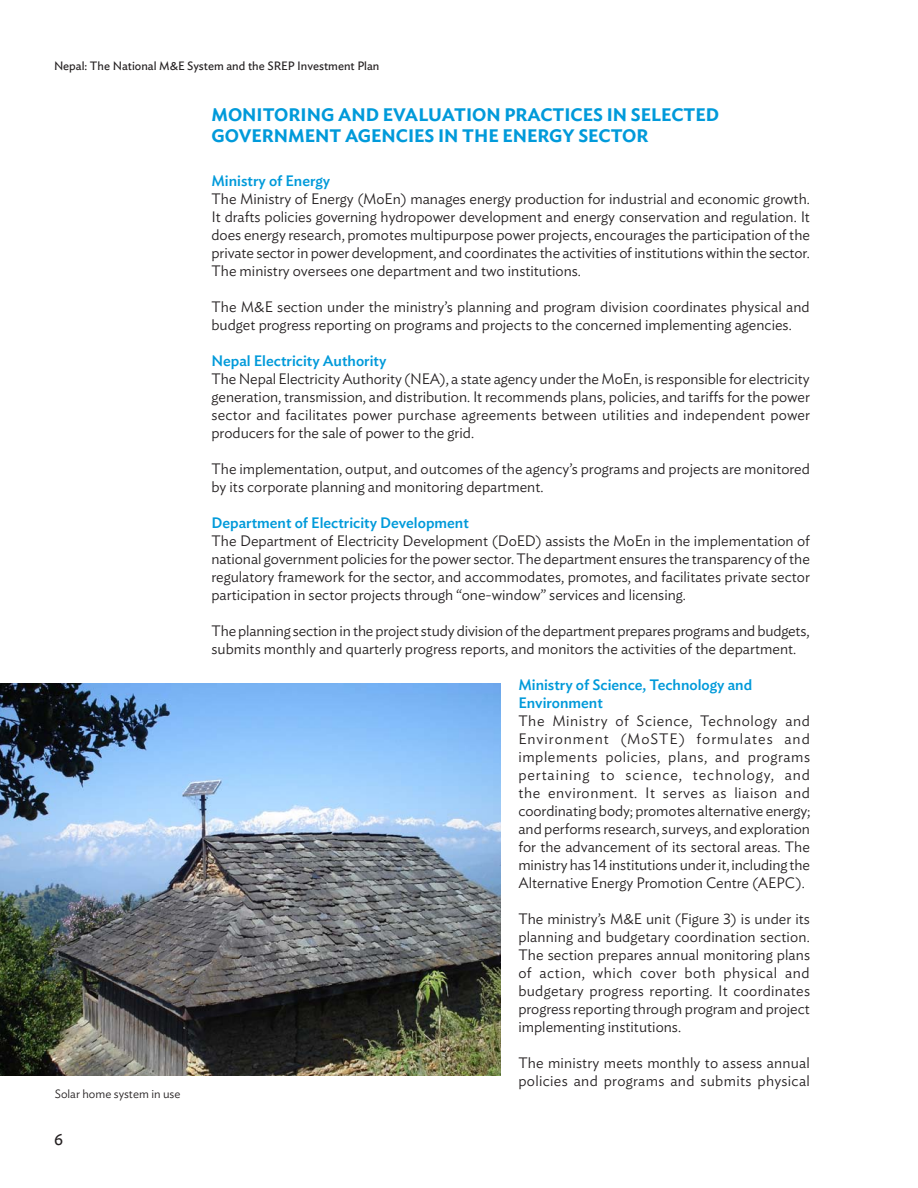
<style>
.page{position:relative;width:918px;height:1188px;background:#fff}
.page>*{position:absolute;margin:0;border:0;box-sizing:border-box;transform-origin:0 0}
.t1{font:600 18px/21.6px "Ideal Sans";color:#009ada}
.t2{font:16.5px "Ideal Sans";color:#231f20}
.BT{font:300 15px/18px "Ideal Sans";color:#231f20;text-align:justify}
.t3{font:500 15px/18px "Ideal Sans";color:#009ada}
.t4{font:12px "Ideal Sans";color:#231f20}
.table_source{font:300 12px "Ideal Sans";color:#231f20}
</style>
<div class="page">
<img style="left:0;top:684px;width:500px;height:392px">
<p class="t4" style="left:54px;top:57px;width:327px">Nepal: The National M&amp;E System and the SREP Investment Plan</p>
<h1 class="t1" style="left:211px;top:102px;width:509px">MONITORING AND EVALUATION PRACTICES IN SELECTED<br>GOVERNMENT AGENCIES IN THE ENERGY SECTOR</h1>
<h3 class="t3" style="left:211px;top:171px;width:120px">Ministry of Energy</h3>
<p class="BT" style="left:211px;top:189px;width:600px">The Ministry of Energy (MoEn) manages energy production for industrial and economic growth.<br>It drafts policies governing hydropower development and energy conservation and regulation. It does energy research, promotes multipurpose power projects, encourages the participation of the private sector in power development, and coordinates the activities of institutions within the sector.<br>The ministry oversees one department and two institutions.</p>
<p class="BT" style="left:211px;top:297px;width:600px">The M&amp;E section under the ministry’s planning and program division coordinates physical and budget progress reporting on programs and projects to the concerned implementing agencies.</p>
<h3 class="t3" style="left:211px;top:351px;width:176px">Nepal Electricity Authority</h3>
<p class="BT" style="left:211px;top:369px;width:600px">The Nepal Electricity Authority (NEA), a state agency under the MoEn, is responsible for electricity generation, transmission, and distribution. It recommends plans, policies, and tariffs for the power sector and facilitates power purchase agreements between utilities and independent power producers for the sale of power to the grid.</p>
<p class="BT" style="left:211px;top:459px;width:600px">The implementation, output, and outcomes of the agency’s programs and projects are monitored by its corporate planning and monitoring department.</p>
<h3 class="t3" style="left:211px;top:513px;width:259px">Department of Electricity Development</h3>
<p class="BT" style="left:211px;top:531px;width:600px">The Department of Electricity Development (DoED) assists the MoEn in the implementation of national government policies for the power sector. The department ensures the transparency of the regulatory framework for the sector, and accommodates, promotes, and facilitates private sector participation in sector projects through “one-window” services and licensing.</p>
<p class="BT" style="left:211px;top:621px;width:599px">The planning section in the project study division of the department prepares programs and budgets, submits monthly and quarterly progress reports, and monitors the activities of the department.</p>
<h3 class="t3" style="left:518px;top:675px;width:235px">Ministry of Science, Technology and<br>Environment</h3>
<p class="BT" style="left:518px;top:711px;width:293px">The Ministry of Science, Technology and Environment (MoSTE) formulates and implements policies, plans, and programs pertaining to science, technology, and the environment. It serves as liaison and coordinating body; promotes alternative energy; and performs research, surveys, and exploration for the advancement of its sectoral areas. The ministry has 14 institutions under it, including the Alternative Energy Promotion Centre (AEPC).</p>
<p class="BT" style="left:518px;top:909px;width:293px">The ministry’s M&amp;E unit (Figure 3) is under its planning and budgetary coordination section.<br>The section prepares annual monitoring plans of action, which cover both physical and budgetary progress reporting. It coordinates progress reporting through program and project implementing institutions.</p>
<p class="BT" style="left:518px;top:1053px;width:293px">The ministry meets monthly to assess annual policies and programs and submits physical</p>
<p class="table_source" style="left:55px;top:1084px;width:127px">Solar home system in use</p>
<p class="t2" style="left:54px;top:1127px;width:11px">6</p>
</div>
